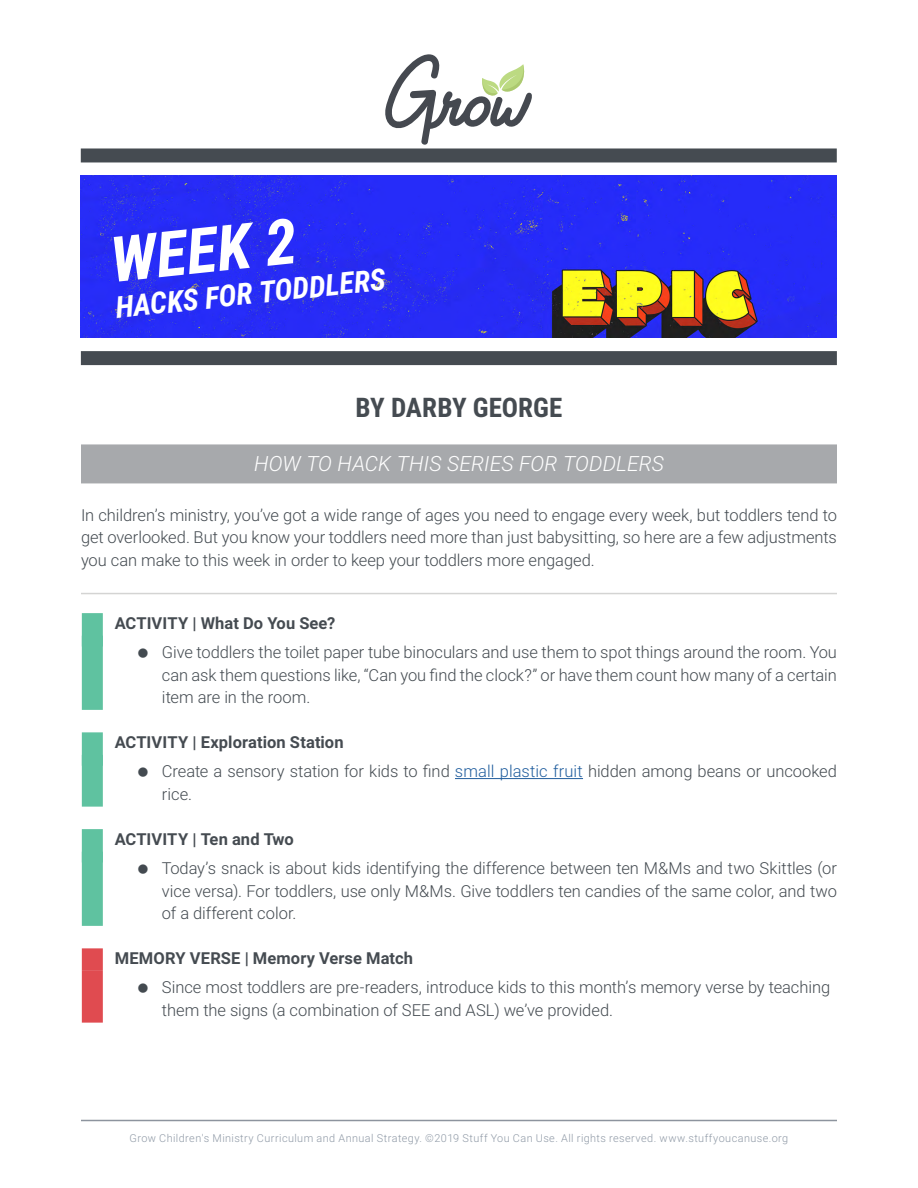
<style>
.page{position:relative;width:918px;height:1188px;background:#fff}
.page>*{position:absolute;margin:0;border:0;box-sizing:border-box;transform-origin:0 0}
.t1{font:italic 700 63px "Roboto Condensed";color:#fff}
.t2{font:italic 700 30px "Roboto Condensed";color:#fff}
.t3{font:700 27px "Roboto Condensed";color:#454b51}
.t4{font:italic 300 21px "Roboto";letter-spacing:.005em;color:#fff}
.t5{font:300 16.5px/22.5px "Roboto";color:#434a50;text-align:justify}
.t6{font:700 16.5px "Roboto";letter-spacing:.005em;color:#454b51}
.t7{font:300 10.8px "Roboto";letter-spacing:.04em;color:#8f99a6}
.s1{font-weight:700;color:#454b51}
.s2{color:#215e9e}
</style>
<div class="page">
<div style="left:81px;top:148px;width:756px;height:14px;background:#454b51"></div>
<svg style="left:385px;top:54px;width:147px;height:91px"></svg>
<img style="left:81px;top:176px;width:756px;height:162px">
<div style="left:81px;top:351px;width:756px;height:14px;background:#454b51"></div>
<hr style="left:81px;top:1120px;width:756px;height:1px;background:#8d949e">
<div style="left:81px;top:444px;width:756px;height:39px;background:#a7a9ac"></div>
<hr style="left:81px;top:593px;width:756px;height:1px;background:#d4d4d3">
<div style="left:82px;top:613px;width:21px;height:33px;background:#5fc2a0"></div>
<div style="left:82px;top:636px;width:21px;height:74px;background:#5fc2a0"></div>
<div style="left:82px;top:732px;width:21px;height:34px;background:#5fc2a0"></div>
<div style="left:82px;top:755px;width:21px;height:52px;background:#5fc2a0"></div>
<hr style="left:455px;top:778px;width:128px;height:1px;background:#215e9e">
<div style="left:82px;top:829px;width:21px;height:33px;background:#5fc2a0"></div>
<div style="left:82px;top:852px;width:21px;height:74px;background:#5fc2a0"></div>
<div style="left:82px;top:948px;width:21px;height:23px;background:#e04b50"></div>
<div style="left:82px;top:971px;width:21px;height:52px;background:#e04b50"></div>
<h1 class="t1" style="left:106px;top:216px;width:188px;rotate:-6deg">WEEK 2</h1>
<h2 class="t2" style="left:113px;top:286px;width:273px;rotate:-6deg">HACKS FOR TODDLERS</h2>
<h3 class="t3" style="left:356px;top:389px;width:208px">BY DARBY GEORGE</h3>
<p class="t4" style="left:254px;top:449px;width:412px">HOW TO HACK THIS SERIES FOR TODDLERS</p>
<p class="t5" style="left:81px;top:503px;width:757px">In children’s ministry, you’ve got a wide range of ages you need to engage every week, but toddlers tend to get overlooked. But you know your toddlers need more than just babysitting, so here are a few adjustments you can make to this week in order to keep your toddlers more engaged.</p>
<p class="t6" style="left:115px;top:611px;width:222px">ACTIVITY | What Do You See?</p>
<p class="t5" style="left:162px;top:640px;width:677px">Give toddlers the toilet paper tube binoculars and use them to spot things around the room. You can ask them questions like, “Can you find the clock?” or have them count how many of a certain item are in the room.</p>
<p class="t5" style="left:162px;top:727px;width:677px;line-height:29.2px;text-indent:-47px"><span class="s1">ACTIVITY | Exploration Station<br></span>Create a sensory station for kids to find <span class="s2">small plastic fruit</span> hidden among beans or uncooked</p>
<p class="t5" style="left:162px;top:782px;width:32px">rice.</p>
<p class="t6" style="left:115px;top:827px;width:181px">ACTIVITY | Ten and Two</p>
<p class="t5" style="left:162px;top:856px;width:676px">Today’s snack is about kids identifying the difference between ten M&amp;Ms and two Skittles (or vice versa). For toddlers, use only M&amp;Ms. Give toddlers ten candies of the same color, and two of a different color.</p>
<p class="t6" style="left:115px;top:947px;width:300px">MEMORY VERSE | Memory Verse Match</p>
<p class="t5" style="left:162px;top:976px;width:670px">Since most toddlers are pre-readers, introduce kids to this month’s memory verse by teaching them the signs (a combination of SEE and ASL) we’ve provided.</p>
<p class="t7" style="left:130px;top:1131px;width:660px">Grow Children's Ministry Curriculum and Annual Strategy. ©2019 Stuff You Can Use. All rights reserved. www.stuffyoucanuse.org</p>
</div>
